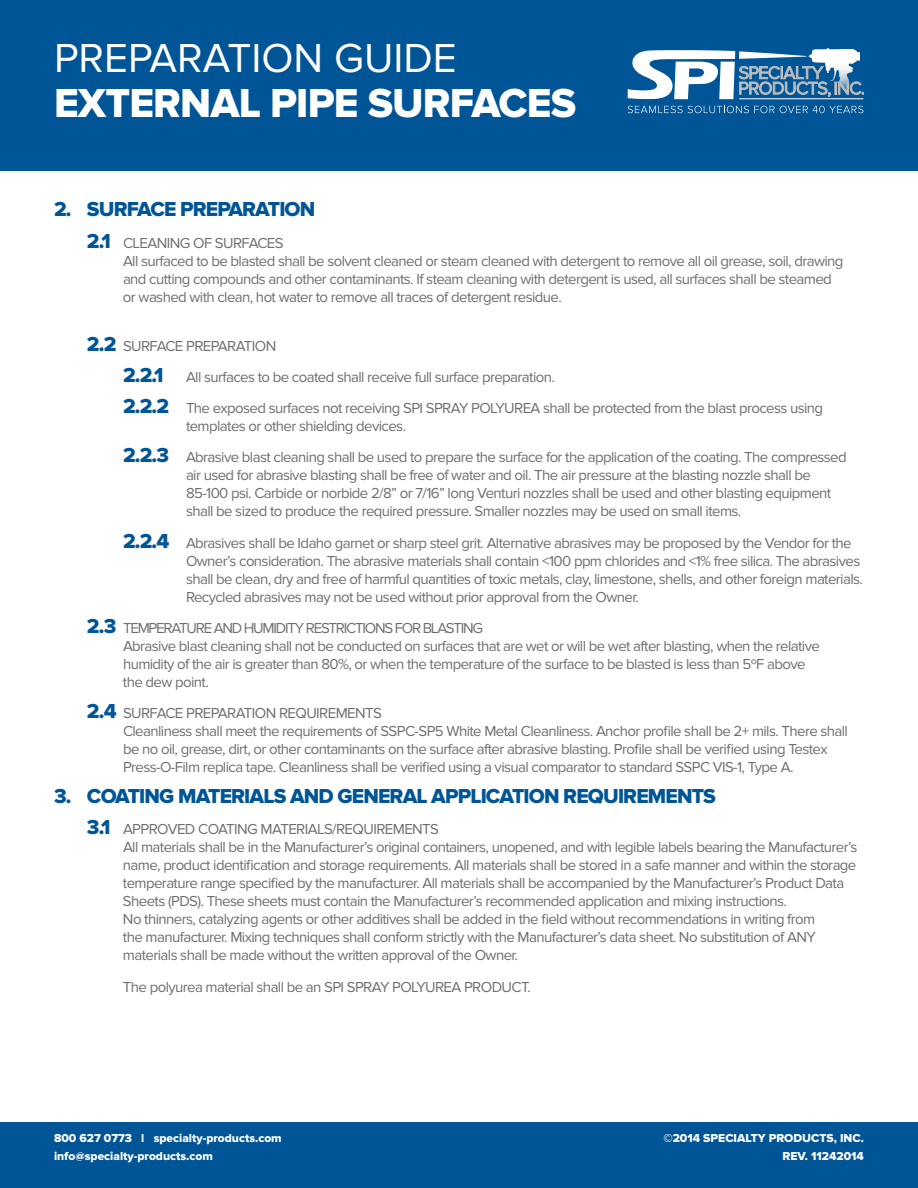
<style>
.page{position:relative;width:918px;height:1188px;background:#fff}
.page>*{position:absolute;margin:0;border:0;box-sizing:border-box;transform-origin:0 0}
.t1{font:42px "Proxima Nova Extrabld";letter-spacing:-.02em;color:#fff}
.t2{font:42px "Proxima Nova";color:#fff}
.t3{font:21px "Proxima Nova Extrabld";letter-spacing:-.04em;color:#005596}
.t4{font:15px/18px "Proxima Nova";letter-spacing:-.04em;color:#6d6e71}
.t5{font:12px/18px "Proxima Nova Extrabld";color:#fff}
.s1{font-family:"Proxima Nova Extrabld";font-size:21px;color:#005596}
.s2{color:#f1f2f2}
</style>
<div class="page">
<div style="left:0;top:0;width:918px;height:171px;background:#005596"></div>
<svg style="left:628px;top:106px;width:235px;height:7px"></svg>
<svg style="left:628px;top:48px;width:236px;height:52px"></svg>
<hr style="left:739px;top:99px;width:124px;height:1px;background:#fff">
<div style="left:0;top:1122px;width:918px;height:66px;background:#005596"></div>
<h1 class="t2" style="left:54px;top:34px;width:404px">PREPARATION GUIDE</h1>
<h1 class="t1" style="left:54px;top:78px;width:524px">EXTERNAL PIPE SURFACES</h1>
<h2 class="t3" style="left:54px;top:197px;width:263px">2. SURFACE PREPARATION</h2>
<p class="t4" style="left:123px;top:234px;width:722px;text-indent:-36px"><span class="s1">2.1</span> CLEANING OF SURFACES<br>All surfaced to be blasted shall be solvent cleaned or steam cleaned with detergent to remove all oil grease, soil, drawing and cutting compounds and other contaminants. If steam cleaning with detergent is used, all surfaces shall be steamed or washed with clean, hot water to remove all traces of detergent residue.</p>
<p class="t4" style="left:123px;top:330px;width:702px;line-height:31.2px;text-indent:-36px"><span class="s1">2.2</span> SURFACE PREPARATION<br><span class="s1">2.2.1</span> All surfaces to be coated shall receive full surface preparation.<br><span class="s1">2.2.2</span> The exposed surfaces not receiving SPI SPRAY POLYUREA shall be protected from the blast process using</p>
<p class="t4" style="left:123px;top:411px;width:725px;line-height:31.2px;text-indent:63px">templates or other shielding devices.<br><span class="s1">2.2.3</span> Abrasive blast cleaning shall be used to prepare the surface for the application of the coating. The compressed</p>
<p class="t4" style="left:186px;top:467px;width:647px">air used for abrasive blasting shall be free of water and oil. The air pressure at the blasting nozzle shall be<br>85-100 psi. Carbide or norbide 2/8” or 7/16” long Venturi nozzles shall be used and other blasting equipment shall be sized to produce the required pressure. Smaller nozzles may be used on small items.</p>
<p class="t4" style="left:186px;top:534px;width:679px;text-indent:-63px"><span class="s1">2.2.4</span> Abrasives shall be Idaho garnet or sharp steel grit. Alternative abrasives may be proposed by the Vendor for the Owner’s consideration. The abrasive materials shall contain &lt;100 ppm chlorides and &lt;1% free silica. The abrasives shall be clean, dry and free of harmful quantities of toxic metals, clay, limestone, shells, and other foreign materials.<br>Recycled abrasives may not be used without prior approval from the Owner.</p>
<p class="t4" style="left:123px;top:619px;width:698px;text-indent:-36px"><span class="s1">2.3</span> TEMPERATURE AND HUMIDITY RESTRICTIONS FOR BLASTING<br>Abrasive blast cleaning shall not be conducted on surfaces that are wet or will be wet after blasting, when the relative humidity of the air is greater than 80%, or when the temperature of the surface to be blasted is less than 5ºF above the dew point.</p>
<p class="t4" style="left:123px;top:704px;width:727px;text-indent:-36px"><span class="s1">2.4</span> SURFACE PREPARATION REQUIREMENTS<br>Cleanliness shall meet the requirements of SSPC-SP5 White Metal Cleanliness. Anchor profile shall be 2+ mils. There shall be no oil, grease, dirt, or other contaminants on the surface after abrasive blasting. Profile shall be verified using Testex Press-O-Film replica tape. Cleanliness shall be verified using a visual comparator to standard SSPC VIS-1, Type A.</p>
<h2 class="t3" style="left:54px;top:784px;width:663px">3. COATING MATERIALS AND GENERAL APPLICATION REQUIREMENTS</h2>
<p class="t4" style="left:123px;top:821px;width:736px;text-indent:-36px"><span class="s1">3.1</span> APPROVED COATING MATERIALS/REQUIREMENTS<br>All materials shall be in the Manufacturer’s original containers, unopened, and with legible labels bearing the Manufacturer’s name, product identification and storage requirements. All materials shall be stored in a safe manner and within the storage temperature range specified by the manufacturer. All materials shall be accompanied by the Manufacturer’s Product Data Sheets (PDS). These sheets must contain the Manufacturer’s recommended application and mixing instructions.<br>No thinners, catalyzing agents or other additives shall be added in the field without recommendations in writing from<br>the manufacturer. Mixing techniques shall conform strictly with the Manufacturer’s data sheet. No substitution of ANY materials shall be made without the written approval of the Owner.</p>
<p class="t4" style="left:123px;top:978px;width:410px">The polyurea material shall be an SPI SPRAY POLYUREA PRODUCT.</p>
<p class="t5" style="left:54px;top:1129px;width:229px">800 627 0773 <span class="s2">l</span> specialty-products.com info@specialty-products.com</p>
<p class="t5" style="left:663px;top:1129px;width:202px;text-align:right">©2014 SPECIALTY PRODUCTS, INC.<br>REV. 11242014</p>
</div>
